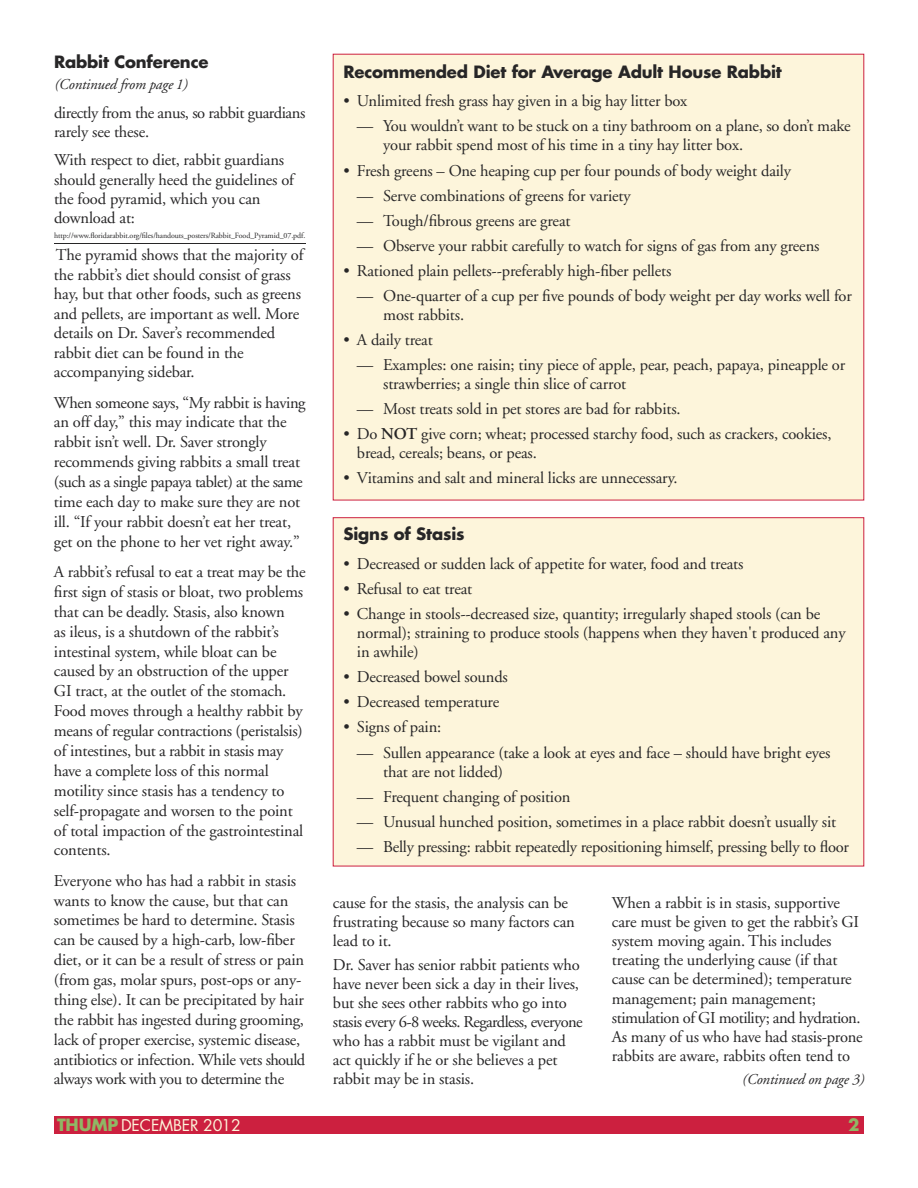
<style>
.page{position:relative;width:918px;height:1188px;background:#fff}
.page>*{position:absolute;margin:0;border:0;box-sizing:border-box;transform-origin:0 0}
.t1{font:16.5px/19px "Adobe Garamond";letter-spacing:-.01em;color:#272627}
.t2{font:700 16.5px "Futura";letter-spacing:-.01em;color:#272627}
.t3{font:700 16.5px "Futura";color:#8fb765}
.t4{font:15.75px "Futura";letter-spacing:-.01em;color:#fdf5db}
.t5{font:italic 15px "Adobe Garamond";letter-spacing:-.01em;color:#272627}
.t6{font:7.95px "Adobe Garamond";letter-spacing:-.01em;color:#272627}
.s1{font-weight:600}
.s2{font-weight:700;font-size:16.5px;color:#8fb765}
</style>
<div class="page">
<div style="left:54px;top:1116px;width:810px;height:18px;background:#cc203f"></div>
<hr style="left:54px;top:244px;width:251px;height:1px;background:#272627">
<div style="left:333px;top:54px;width:531px;height:446px;background:#fdf5db"></div>
<div style="left:333px;top:518px;width:531px;height:348px;background:#fdf5db"></div>
<p class="t2" style="left:54px;top:54px;width:156px">Rabbit Conference</p>
<p class="t5" style="left:54px;top:78px;width:135px">(Continued from page 1)</p>
<p class="t1" style="left:54px;top:105px;width:253px">directly from the anus, so rabbit guardians rarely see these.</p>
<p class="t1" style="left:54px;top:152px;width:242px">With respect to diet, rabbit guardians should generally heed the guidelines of the food pyramid, which you can download at:</p>
<p class="t6" style="left:54px;top:232px;width:253px">http://www.floridarabbit.org/files/handouts_posters/Rabbit_Food_Pyramid_07.pdf.</p>
<p class="t1" style="left:54px;top:247px;width:251px;line-height:19.5px">The pyramid shows that the majority of the rabbit’s diet should consist of grass hay, but that other foods, such as greens and pellets, are important as well. More details on Dr. Saver’s recommended rabbit diet can be found in the accompanying sidebar.</p>
<p class="t1" style="left:54px;top:394px;width:253px;line-height:20px">When someone says, “My rabbit is having an off day,” this may indicate that the rabbit isn’t well. Dr. Saver strongly recommends giving rabbits a small treat (such as a single papaya tablet) at the same time each day to make sure they are not ill. “If your rabbit doesn’t eat her treat, get on the phone to her vet right away.”</p>
<p class="t1" style="left:54px;top:563px;width:253px;line-height:20px">A rabbit’s refusal to eat a treat may be the first sign of stasis or bloat, two problems that can be deadly. Stasis, also known<br>as ileus, is a shutdown of the rabbit’s intestinal system, while bloat can be caused by an obstruction of the upper GI tract, at the outlet of the stomach.<br>Food moves through a healthy rabbit by means of regular contractions (peristalsis) of intestines, but a rabbit in stasis may have a complete loss of this normal motility since stasis has a tendency to self-propagate and worsen to the point of total impaction of the gastro intestinal contents.</p>
<p class="t1" style="left:54px;top:872px;width:253px;line-height:19.8px">Everyone who has had a rabbit in stasis wants to know the cause, but that can sometimes be hard to determine. Stasis can be caused by a high-carb, low-fiber diet, or it can be a result of stress or pain (from gas, molar spurs, post-ops or any - thing else). It can be precipitated by hair the rabbit has ingested during grooming, lack of proper exercise, systemic disease, antibiotics or infection. While vets should always work with you to determine the</p>
<p class="t2" style="left:343px;top:64px;width:440px">Recommended Diet for Average Adult House Rabbit</p>
<p class="t1" style="left:343px;top:93px;width:345px">• Unlimited fresh grass hay given in a big hay litter box</p>
<p class="t1" style="left:383px;top:118px;width:469px;text-indent:-26px">— You wouldn’t want to be stuck on a tiny bathroom on a plane, so don’t make your rabbit spend most of his time in a tiny hay litter box.</p>
<p class="t1" style="left:343px;top:162px;width:449px">• Fresh greens – One heaping cup per four pounds of body weight daily</p>
<p class="t1" style="left:357px;top:187px;width:275px">— Serve combinations of greens for variety</p>
<p class="t1" style="left:357px;top:212px;width:215px">— Tough/fibrous greens are great</p>
<p class="t1" style="left:357px;top:237px;width:464px">— Observe your rabbit carefully to watch for signs of gas from any greens</p>
<p class="t1" style="left:343px;top:262px;width:329px">• Rationed plain pellets--preferably high-fiber pellets</p>
<p class="t1" style="left:383px;top:287px;width:470px;text-indent:-26px">— One-quarter of a cup per five pounds of body weight per day works well for most rabbits.</p>
<p class="t1" style="left:343px;top:332px;width:91px">• A daily treat</p>
<p class="t1" style="left:383px;top:357px;width:464px;text-indent:-26px">— Examples: one raisin; tiny piece of apple, pear, peach, papaya, pineapple or strawberries; a single thin slice of carrot</p>
<p class="t1" style="left:357px;top:401px;width:325px">— Most treats sold in pet stores are bad for rabbits.</p>
<p class="t1" style="left:357px;top:426px;width:476px;text-indent:-13px">• Do <span class="s1">NOT</span> give corn; wheat; processed starchy food, such as crackers, cookies, bread, cereals; beans, or peas.</p>
<p class="t1" style="left:343px;top:470px;width:336px">• Vitamins and salt and mineral licks are unnecessary.</p>
<p class="t2" style="left:343px;top:526px;width:123px">Signs of Stasis</p>
<p class="t1" style="left:344px;top:556px;width:401px">• Decreased or sudden lack of appetite for water, food and treats</p>
<p class="t1" style="left:344px;top:581px;width:130px">• Refusal to eat treat</p>
<p class="t1" style="left:357px;top:606px;width:490px;text-indent:-13px">• Change in stools--decreased size, quantity; irregularly shaped stools (can be normal); straining to produce stools (happens when they haven't produced any in awhile)</p>
<p class="t1" style="left:344px;top:669px;width:166px">• Decreased bowel sounds</p>
<p class="t1" style="left:344px;top:694px;width:157px">• Decreased temperature</p>
<p class="t1" style="left:344px;top:719px;width:99px">• Signs of pain:</p>
<p class="t1" style="left:383px;top:744px;width:449px;text-indent:-26px">— Sullen appearance (take a look at eyes and face – should have bright eyes that are not lidded)</p>
<p class="t1" style="left:357px;top:788px;width:215px">— Frequent changing of position</p>
<p class="t1" style="left:357px;top:813px;width:481px">— Unusual hunched position, sometimes in a place rabbit doesn’t usually sit</p>
<p class="t1" style="left:357px;top:838px;width:494px">— Belly pressing: rabbit repeatedly repositioning himself, pressing belly to floor</p>
<p class="t1" style="left:333px;top:895px;width:243px">cause for the stasis, the analysis can be frustrating because so many factors can lead to it.</p>
<p class="t1" style="left:333px;top:957px;width:251px">Dr. Saver has senior rabbit patients who have never been sick a day in their lives, but she sees other rabbits who go into stasis every 6-8 weeks. Regardless, everyone who has a rabbit must be vigilant and act quickly if he or she believes a pet rabbit may be in stasis.</p>
<p class="t1" style="left:612px;top:895px;width:252px">When a rabbit is in stasis, supportive care must be given to get the rabbit’s GI system moving again. This includes treating the underlying cause (if that cause can be determined); temperature management; pain management; stimulation of GI motility; and hydration.<br>As many of us who have had stasis-prone rabbits are aware, rabbits often tend to</p>
<p class="t5" style="left:742px;top:1073px;width:124px">(Continued on page 3)</p>
<p class="t4" style="left:57px;top:1118px;width:185px"><span class="s2">THUMP</span> DECEMBER 2012</p>
<p class="t3" style="left:848px;top:1117px;width:13px">2</p>
</div>
